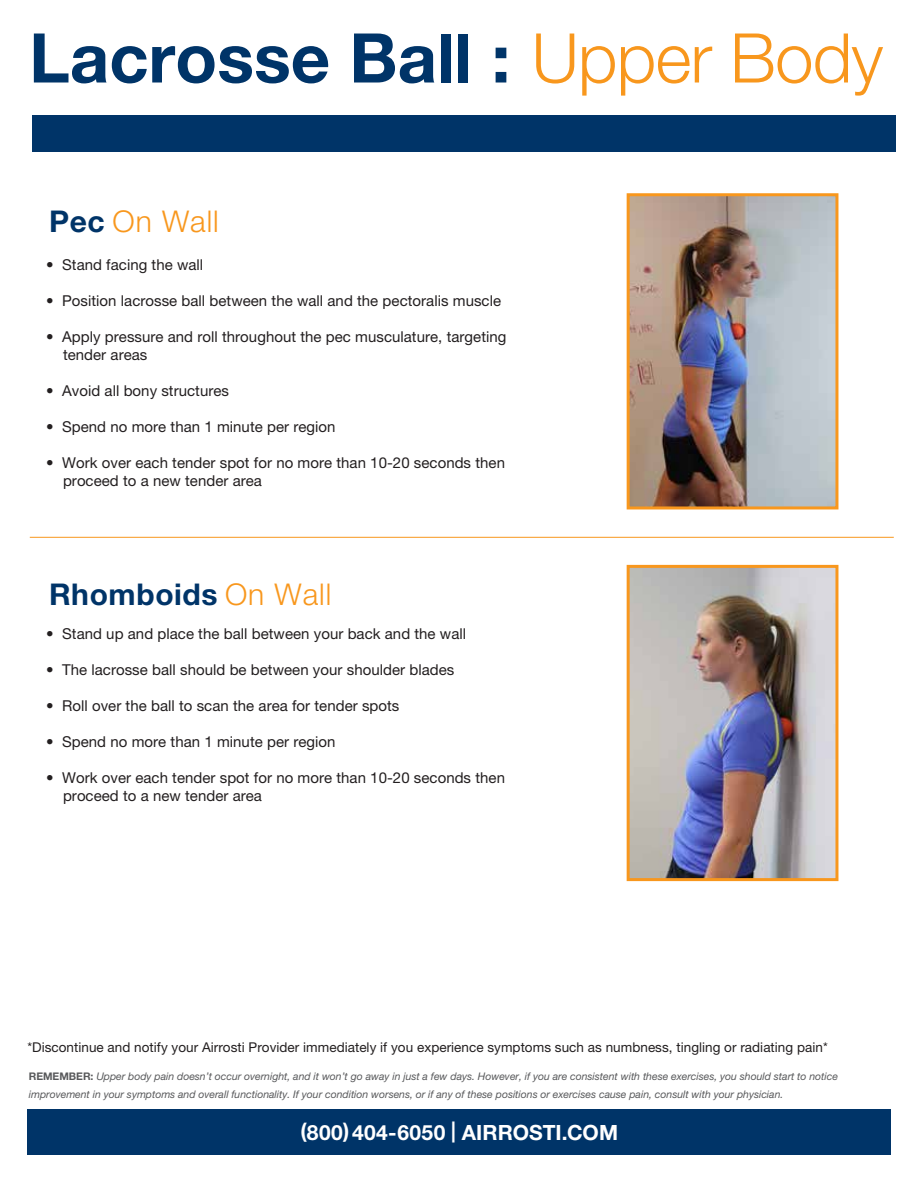
<style>
.page{position:relative;width:918px;height:1188px;background:#fff}
.page>*{position:absolute;margin:0;border:0;box-sizing:border-box;transform-origin:0 0}
.t1{font:700 68.55px "Helvetica Neue LT Std";color:#003468}
.t2{font:700 30px "Helvetica Neue LT Std";letter-spacing:.02em;color:#003468}
.t3{font:300 30px "Helvetica Neue LT Std";letter-spacing:.03em;color:#f8971d}
.t4{font:700 21px "Helvetica Neue LT Std";letter-spacing:.005em;color:#fff}
.t5{font:15px/18px "Helvetica Neue LT Std";letter-spacing:.005em;color:#231f20}
.t6{font:13.5px "Helvetica Neue LT Std";letter-spacing:.005em;color:#231f20}
.t7{font:italic 10.5px/18px "Helvetica Neue LT Std";letter-spacing:-.005em;color:#58595b}
.s1{font-weight:300;color:#f8971d}
.s2{font-weight:700;color:#003468}
.s3{font-weight:700;font-style:normal}
</style>
<div class="page">
<div style="left:32px;top:115px;width:864px;height:37px;background:#003468"></div>
<div style="left:27px;top:1110px;width:864px;height:45px;background:#003468"></div>
<img style="left:631px;top:197px;width:203px;height:308px">
<img style="left:631px;top:569px;width:203px;height:308px">
<div style="left:627px;top:565px;width:211px;height:316px;border:3px solid #f8971d"></div>
<div style="left:627px;top:193px;width:211px;height:316px;border:3px solid #f8971d"></div>
<hr style="left:30px;top:537px;width:864px;height:1px;background:#f8971d">
<h1 class="t1" style="left:29px;top:16px;width:856px">Lacrosse Ball : <span class="s1">Upper Body</span></h1>
<h2 class="t3" style="left:49px;top:203px;width:171px"><span class="s2">Pec</span> On Wall</h2>
<p class="t5" style="left:46px;top:255px;width:159px">• Stand facing the wall</p>
<p class="t5" style="left:46px;top:291px;width:456px">• Position lacrosse ball between the wall and the pectoralis muscle</p>
<p class="t5" style="left:63px;top:327px;width:445px;text-indent:-17px">• Apply pressure and roll throughout the pec musculature, targeting tender areas</p>
<p class="t5" style="left:46px;top:381px;width:184px">• Avoid all bony structures</p>
<p class="t5" style="left:46px;top:417px;width:291px">• Spend no more than 1 minute per region</p>
<p class="t5" style="left:63px;top:453px;width:443px;text-indent:-17px">• Work over each tender spot for no more than 10-20 seconds then proceed to a new tender area</p>
<h2 class="t2" style="left:49px;top:576px;width:284px">Rhomboids <span class="s1">On Wall</span></h2>
<p class="t5" style="left:46px;top:625px;width:422px">• Stand up and place the ball between your back and the wall</p>
<p class="t5" style="left:46px;top:661px;width:410px">• The lacrosse ball should be between your shoulder blades</p>
<p class="t5" style="left:46px;top:697px;width:355px">• Roll over the ball to scan the area for tender spots</p>
<p class="t5" style="left:46px;top:733px;width:291px">• Spend no more than 1 minute per region</p>
<p class="t5" style="left:63px;top:769px;width:443px;text-indent:-17px">• Work over each tender spot for no more than 10-20 seconds then proceed to a new tender area</p>
<p class="t6" style="left:27px;top:1039px;width:802px">*Discontinue and notify your Airrosti Provider immediately if you experience symptoms such as numbness, tingling or radiating pain*</p>
<p class="t7" style="left:29px;top:1067px;width:811px"><span class="s3">REMEMBER:</span> Upper body pain doesn’t occur overnight, and it won’t go away in just a few days. However, if you are consistent with these exercises, you should start to notice improvement in your symptoms and overall functionality. If your condition worsens, or if any of these positions or exercises cause pain, consult with your physician.</p>
<h3 class="t4" style="left:301px;top:1119px;width:319px">(800)404-6050 | AIRROSTI.COM</h3>
</div>
